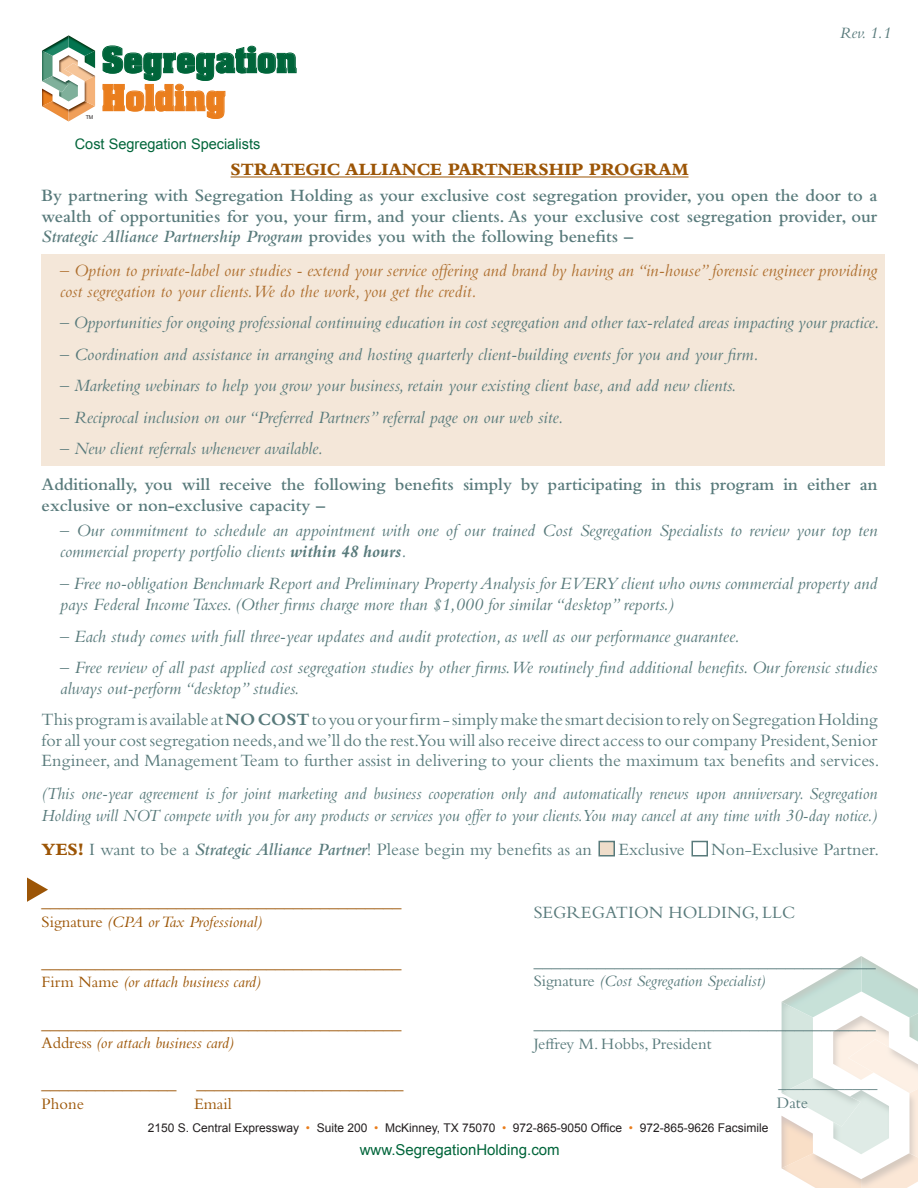
<style>
.page{position:relative;width:918px;height:1188px;background:#fff}
.page>*{position:absolute;margin:0;border:0;box-sizing:border-box;transform-origin:0 0}
.t1{font:700 30.6px "Aachen Std";color:#00653a}
.t2{font:700 30.6px "Aachen Std";color:#ea7e1d}
.t3{font:italic 18px/21px "Bembo Std";color:#587a7b}
.t4{font:18px/20.5px "Bembo Std";color:#587a7b;text-align:justify}
.t5{font:600 18px/20.5px "Bembo Std";color:#587a7b;text-align:justify}
.t6{font:italic 18px/21px "Bembo Std";color:#af7030}
.t7{font:18px "Bembo Std";color:#9c5506}
.t8{font:800 18px "Bembo Std";color:#9c5506}
.t9{font:italic 17.7px/21.6px "Bembo Std";color:#587a7b;scale:.96 1}
.t10{font:italic 16.5px "Bembo Std";color:#9c5506}
.t11{font:italic 16.5px "Bembo Std";color:#587a7b}
.t12{font:16.5px/19.8px "Bembo Std";color:#587a7b}
.t13{font:16.5px "Bembo Std";color:#9c5506}
.t14{font:15px "Arial";color:#00653a}
.t15{font:14.55px "Arial";color:#00653a}
.t16{font:12px "Arial";color:#231f20}
.t17{font:5.25px "Arial";color:#231f20}
.s1{font-style:italic}
.s2{font-weight:700}
.s3{font-weight:800;color:#9c5506}
.s4{font-weight:600;font-style:italic}
.s5{font-style:normal}
.s6{color:#ea7e1d}
</style>
<div class="page">
<div style="left:42px;top:254px;width:843px;height:211px;background:#f4e7d9"></div>
<img style="left:85px;top:56px;width:10px;height:7px">
<img style="left:42px;top:35px;width:53px;height:21px">
<img style="left:42px;top:51px;width:11px;height:25px">
<img style="left:59px;top:55px;width:19px;height:19px">
<img style="left:64px;top:63px;width:31px;height:18px">
<img style="left:59px;top:80px;width:19px;height:21px">
<img style="left:42px;top:76px;width:26px;height:16px">
<img style="left:42px;top:101px;width:53px;height:21px">
<img style="left:85px;top:76px;width:10px;height:30px">
<img style="left:42px;top:89px;width:11px;height:17px">
<svg style="left:102px;top:46px;width:195px;height:73px"></svg>
<img style="left:909px;top:1018px;width:9px;height:21px">
<img style="left:781px;top:956px;width:137px;height:62px">
<img style="left:782px;top:1002px;width:31px;height:76px">
<img style="left:833px;top:1016px;width:56px;height:56px">
<img style="left:848px;top:1039px;width:70px;height:54px">
<img style="left:833px;top:1090px;width:56px;height:63px">
<img style="left:782px;top:1078px;width:79px;height:49px">
<img style="left:782px;top:1153px;width:136px;height:35px">
<img style="left:909px;top:1088px;width:9px;height:70px">
<img style="left:781px;top:1116px;width:32px;height:52px">
<div style="left:598px;top:841px;width:17px;height:15px;background:#efddca;border:2px solid #587a7b"></div>
<div style="left:692px;top:841px;width:16px;height:15px;border:2px solid #587a7b"></div>
<hr style="left:231px;top:177px;width:458px;height:1px;background:#9c5506">
<svg style="left:27px;top:878px;width:21px;height:24px"></svg>
<h1 class="t1" style="left:102px;top:38px;width:197px">Segregation</h1>
<h1 class="t2" style="left:102px;top:76px;width:126px">Holding</h1>
<p class="t15" style="left:75px;top:135px;width:187px">Cost Segregation Specialists</p>
<p class="t17" style="left:86px;top:114px;width:9px">TM</p>
<p class="t8" style="left:231px;top:159px;width:459px">STRATEGIC ALLIANCE PARTNERSHIP PROGRAM</p>
<p class="t11" style="left:840px;top:23px;width:53px">Rev. 1.1</p>
<p class="t5" style="left:42px;top:185px;width:837px">By partnering with Segregation Holding as your exclusive cost segregation provider, you open the door to a wealth of opportunities for you, your firm, and your clients. As your exclusive cost segregation provider, our <span class="s1">Strategic Alliance Partnership Program</span> provides you with the following benefits –</p>
<p class="t6" style="left:60px;top:259px;width:819px">– Option to private-label our studies - extend your service offering and brand by having an “in-house” forensic engineer providing cost segregation to your clients. We do the work, you get the credit.</p>
<p class="t3" style="left:60px;top:312px;width:821px">– Opportunities for ongoing professional continuing education in cost segregation and other tax-related areas impacting your practice.</p>
<p class="t3" style="left:60px;top:343px;width:700px">– Coordination and assistance in arranging and hosting quarterly client-building events for you and your firm.</p>
<p class="t3" style="left:60px;top:375px;width:678px">– Marketing webinars to help you grow your business, retain your existing client base, and add new clients.</p>
<p class="t3" style="left:60px;top:406px;width:505px">– Reciprocal inclusion on our “Preferred Partners” referral page on our web site.</p>
<p class="t3" style="left:60px;top:438px;width:264px">– New client referrals whenever available.</p>
<p class="t5" style="left:42px;top:474px;width:837px">Additionally, you will receive the following benefits simply by participating in this program in either an exclusive or non-exclusive capacity –</p>
<p class="t3" style="left:60px;top:520px;width:819px">– Our commitment to schedule an appointment with one of our trained Cost Segregation Specialists to review your top ten commercial property portfolio clients <span class="s2">within 48 hours</span>.</p>
<p class="t3" style="left:60px;top:572px;width:819px">– Free no-obligation Benchmark Report and Preliminary Property Analysis for EVERY client who owns commercial property and pays Federal Income Taxes. (Other firms charge more than $1,000 for similar “desktop” reports.)</p>
<p class="t3" style="left:60px;top:625px;width:681px">– Each study comes with full three-year updates and audit protection, as well as our performance guarantee.</p>
<p class="t3" style="left:60px;top:656px;width:819px">– Free review of all past applied cost segregation studies by other firms. We routinely find additional benefits. Our forensic studies always out-perform “desktop” studies.</p>
<p class="t4" style="left:42px;top:709px;width:839px">This program is available at <span class="s2">NO COST</span> to you or your firm - simply make the smart decision to rely on Segregation Holding for all your cost segregation needs, and we’ll do the rest.You will also receive direct access to our company President, Senior Engineer, and Management Team to further assist in delivering to your clients the maximum tax benefits and services.</p>
<p class="t9" style="left:42px;top:783px;width:872px">(This one-year agreement is for joint marketing and business cooperation only and automatically renews upon anniversary. Segregation<br>Holding will NOT compete with you for any products or services you offer to your clients. You may cancel at any time with 30-day notice.)</p>
<p class="t4" style="left:42px;top:838px;width:552px"><span class="s3">YES!</span> I want to be a <span class="s4">Strategic Alliance Partner</span>! Please begin my benefits as an</p>
<p class="t4" style="left:618px;top:838px;width:68px">Exclusive</p>
<p class="t4" style="left:711px;top:838px;width:169px">Non-Exclusive Partner.</p>
<p class="t7" style="left:42px;top:891px;width:361px">________________________________________</p>
<p class="t10" style="left:42px;top:912px;width:222px"><span class="s5">Signature</span> (CPA or Tax Professional)</p>
<p class="t7" style="left:42px;top:952px;width:361px">________________________________________</p>
<p class="t10" style="left:42px;top:973px;width:221px"><span class="s5">Firm Name</span> (or attach business card)</p>
<p class="t7" style="left:42px;top:1012px;width:361px">________________________________________</p>
<p class="t10" style="left:42px;top:1033px;width:194px"><span class="s5">Address</span> (or attach business card)</p>
<p class="t7" style="left:42px;top:1073px;width:364px">_______________ _______________________</p>
<p class="t13" style="left:42px;top:1094px;width:44px">Phone</p>
<p class="t13" style="left:194px;top:1094px;width:39px">Email</p>
<p class="t4" style="left:534px;top:902px;width:263px">SEGREGATION HOLDING, LLC</p>
<p class="t4" style="left:534px;top:950px;width:344px">______________________________________</p>
<p class="t11" style="left:534px;top:972px;width:233px"><span class="s5">Signature</span> (Cost Segregation Specialist)</p>
<p class="t4" style="left:534px;top:1013px;width:344px">______________________________________</p>
<p class="t12" style="left:534px;top:1033px;width:179px">Jeffrey M. Hobbs, President</p>
<p class="t12" style="left:777px;top:1073px;width:102px">____________<br>Date</p>
<p class="t16" style="left:148px;top:1120px;width:622px">2150 S. Central Expressway <span class="s6">•</span> Suite 200 <span class="s6">•</span> McKinney, TX 75070 <span class="s6">•</span> 972-865-9050 Office <span class="s6">•</span> 972-865-9626 Facsimile</p>
<p class="t14" style="left:360px;top:1140px;width:202px">www.SegregationHolding.com</p>
</div>
